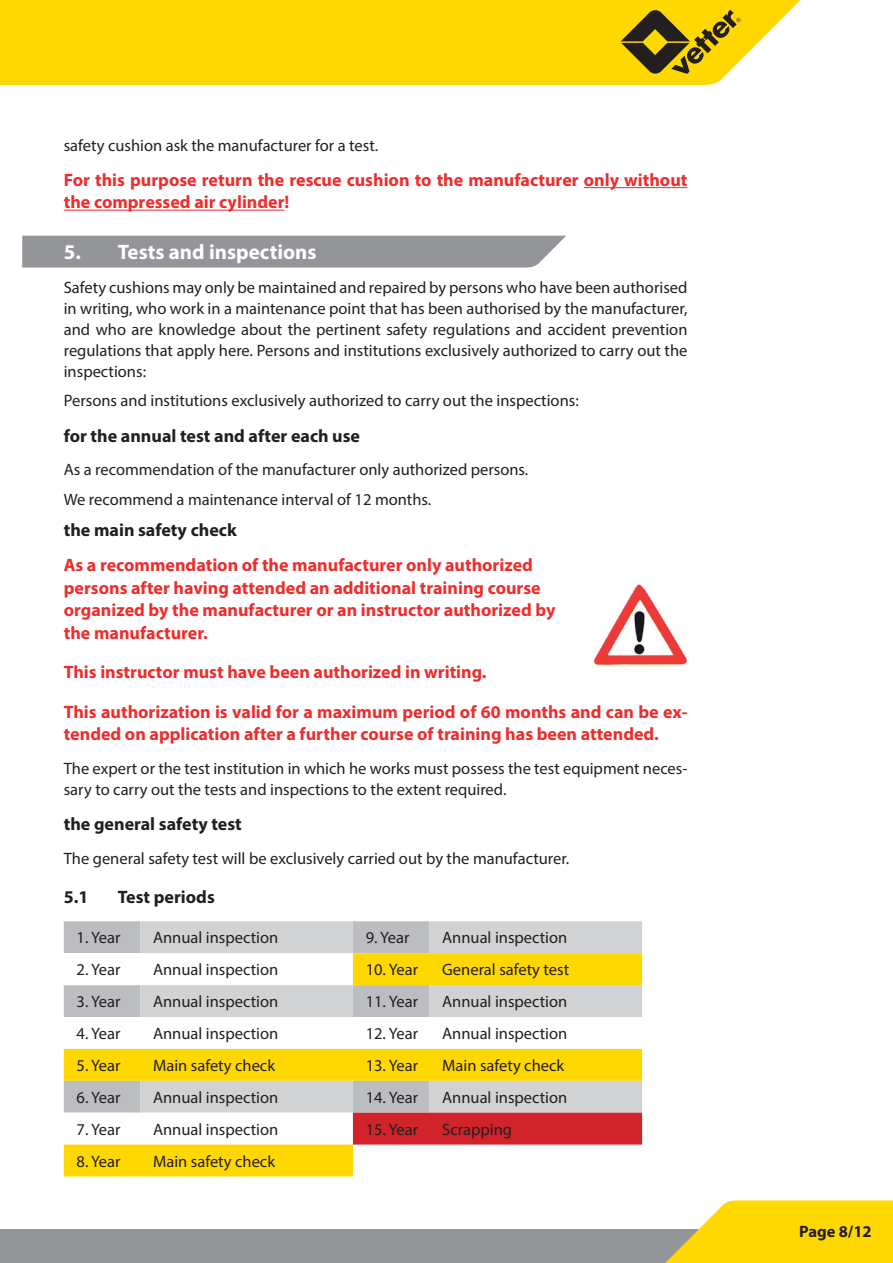
<style>
.page{position:relative;width:893px;height:1263px;background:#fff}
.page>*{position:absolute;margin:0;border:0;box-sizing:border-box;transform-origin:0 0}
.t1{font:700 21px "Myriad Pro";color:#fff}
.t2{font:700 18px/22.5px "Myriad Pro";color:#ee2d2d}
.t3{font:700 18px "Myriad Pro";color:#231f20}
.t4{font:16.5px/21px "Myriad Pro";color:#231f20}
.t5{font:700 16.5px "Myriad Pro";color:#231f20}
</style>
<div class="page">
<div style="left:0;top:1229px;width:893px;height:34px;background:#939598"></div>
<div style="left:0;top:0;width:801px;height:85px;background:#ffd801"></div>
<svg style="left:665px;top:1200px;width:228px;height:63px;background:#fad922"></svg>
<svg style="left:621px;top:10px;width:120px;height:64px;background:#ac930f"></svg>
<div style="left:22px;top:236px;width:544px;height:32px;background:#939598"></div>
<hr style="left:584px;top:187px;width:103px;height:1px;background:#ee2d2d">
<hr style="left:64px;top:210px;width:221px;height:1px;background:#ee2d2d">
<div style="left:64px;top:921px;width:76px;height:32px;background:#bcbdc0"></div>
<svg style="left:140px;top:921px;width:502px;height:32px;background:#cecfd1"></svg>
<svg style="left:64px;top:953px;width:578px;height:223px"></svg>
<div style="left:353px;top:1113px;width:289px;height:31px;background:#d1232a"></div>
<img style="left:593px;top:584px;width:94px;height:82px">
<p class="t4" style="left:64px;top:134px;width:316px">safety cushion ask the manufacturer for a test.</p>
<p class="t2" style="left:64px;top:168px;width:625px">For this purpose return the rescue cushion to the manufacturer only without the compressed air cylinder!</p>
<p class="t1" style="left:64px;top:238px;width:254px">5. Tests and inspections</p>
<p class="t4" style="left:64px;top:276px;width:625px;text-align:justify">Safety cushions may only be maintained and repaired by persons who have been authorised in writing, who work in a maintenance point that has been authorised by the manufacturer, and who are knowledge about the pertinent safety regulations and accident prevention regulations that apply here. Persons and institutions exclusively authorized to carry out the inspections:</p>
<p class="t4" style="left:64px;top:390px;width:516px">Persons and institutions exclusively authorized to carry out the inspections:</p>
<p class="t3" style="left:64px;top:424px;width:298px">for the annual test and after each use</p>
<p class="t4" style="left:64px;top:455px;width:466px;line-height:29.5px">As a recommendation of the manufacturer only authorized persons.<br>We recommend a maintenance interval of 12 months.</p>
<p class="t3" style="left:64px;top:518px;width:174px">the main safety check</p>
<p class="t2" style="left:64px;top:553px;width:493px">As a recommendation of the manufacturer only authorized persons after having attended an additional training course organized by the manufacturer or an instructor authorized by the manufacturer.</p>
<p class="t2" style="left:64px;top:652px;width:625px;line-height:39.5px">This instructor must have been authorized in writing.<br>This authorization is valid for a maximum period of 60 months and can be ex-</p>
<p class="t2" style="left:64px;top:722px;width:596px">tended on application after a further course of training has been attended.</p>
<p class="t4" style="left:64px;top:758px;width:625px">The expert or the test institution in which he works must possess the test equipment neces&shy;sary to carry out the tests and inspections to the extent required.</p>
<p class="t3" style="left:64px;top:812px;width:180px">the general safety test</p>
<p class="t4" style="left:64px;top:848px;width:507px">The general safety test will be exclusively carried out by the manufacturer.</p>
<p class="t3" style="left:64px;top:885px;width:26px">5.1</p>
<p class="t3" style="left:118px;top:885px;width:99px">Test periods</p>
<p class="t4" style="left:77px;top:927px;width:45px">1. Year</p>
<p class="t4" style="left:153px;top:927px;width:127px">Annual inspection</p>
<p class="t4" style="left:366px;top:927px;width:45px">9. Year</p>
<p class="t4" style="left:442px;top:927px;width:127px">Annual inspection</p>
<p class="t4" style="left:77px;top:959px;width:45px">2. Year</p>
<p class="t4" style="left:153px;top:959px;width:127px">Annual inspection</p>
<p class="t4" style="left:366px;top:959px;width:54px">10. Year</p>
<p class="t4" style="left:442px;top:959px;width:128px">General safety test</p>
<p class="t4" style="left:77px;top:991px;width:45px">3. Year</p>
<p class="t4" style="left:153px;top:991px;width:127px">Annual inspection</p>
<p class="t4" style="left:366px;top:991px;width:54px">11. Year</p>
<p class="t4" style="left:442px;top:991px;width:127px">Annual inspection</p>
<p class="t4" style="left:77px;top:1023px;width:45px">4. Year</p>
<p class="t4" style="left:153px;top:1023px;width:127px">Annual inspection</p>
<p class="t4" style="left:366px;top:1023px;width:54px">12. Year</p>
<p class="t4" style="left:442px;top:1023px;width:127px">Annual inspection</p>
<p class="t4" style="left:77px;top:1055px;width:45px">5. Year</p>
<p class="t4" style="left:153px;top:1055px;width:124px">Main safety check</p>
<p class="t4" style="left:366px;top:1055px;width:54px">13. Year</p>
<p class="t4" style="left:442px;top:1055px;width:124px">Main safety check</p>
<p class="t4" style="left:77px;top:1087px;width:45px">6. Year</p>
<p class="t4" style="left:153px;top:1087px;width:127px">Annual inspection</p>
<p class="t4" style="left:366px;top:1087px;width:54px">14. Year</p>
<p class="t4" style="left:442px;top:1087px;width:127px">Annual inspection</p>
<p class="t4" style="left:77px;top:1118px;width:45px">7. Year</p>
<p class="t4" style="left:153px;top:1118px;width:127px">Annual inspection</p>
<p class="t4" style="left:366px;top:1118px;width:54px">15. Year</p>
<p class="t4" style="left:442px;top:1118px;width:71px">Scrapping</p>
<p class="t4" style="left:77px;top:1150px;width:45px">8. Year</p>
<p class="t4" style="left:153px;top:1150px;width:124px">Main safety check</p>
<p class="t5" style="left:799px;top:1221px;width:74px">Page 8/12</p>
</div>
